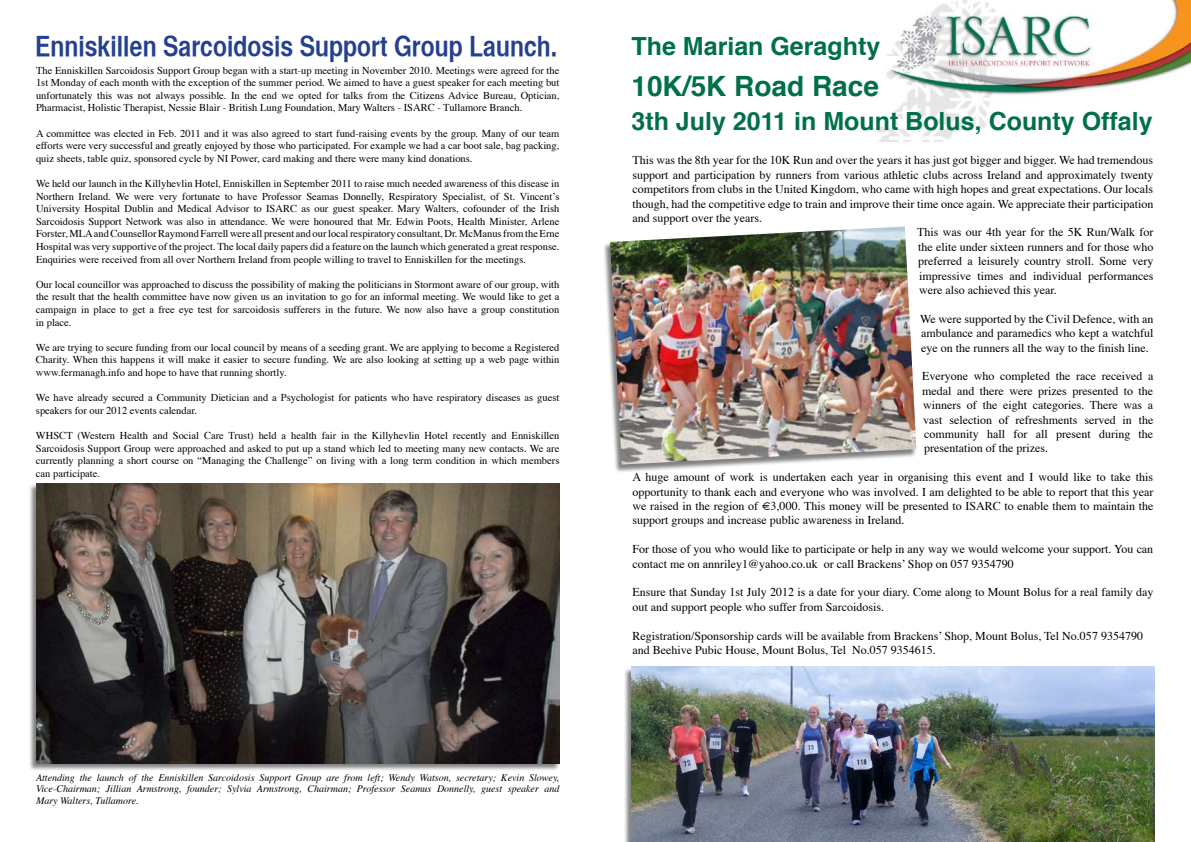
<style>
.page{position:relative;width:1191px;height:842px;background:#fff}
.page>*{position:absolute;margin:0;border:0;box-sizing:border-box;transform-origin:0 0}
.t1{font:28px "Helvetica CY Bold";color:#25408f}
.t2{font:700 28px "Helvetica";color:#00704a}
.t3{font:700 25px "Helvetica";color:#00704a}
.t4{font:12px/14.4px "Times";color:#000;text-align:justify}
.t5{font:10.5px/12.6px "Times";color:#000;text-align:justify}
.t6{font:italic 10px/11.5px "Times";color:#000;text-align:justify}
</style>
<div class="page">
<img style="left:876px;top:0;width:315px;height:141px">
<img style="left:631px;top:667px;width:524px;height:175px">
<div style="left:602px;top:227px;width:314px;height:246px;background:#000;opacity:.5"></div>
<img style="left:610px;top:226px;width:306px;height:239px">
<div style="left:28px;top:483px;width:532px;height:288px;background:#000;opacity:.5"></div>
<img style="left:36px;top:483px;width:523px;height:280px">
<h1 class="t1" style="left:35px;top:29px;width:523px">Enniskillen Sarcoidosis Support Group Launch.</h1>
<p class="t5" style="left:36px;top:63px;width:525px">The Enniskillen Sarcoidosis Support Group began with a start-up meeting in November 2010. Meetings were agreed for the 1st Monday of each month with the exception of the summer period. We aimed to have a guest speaker for each meeting but unfortunately this was not always possible. In the end we opted for talks from the Citizens Advice Bureau, Optician, Pharmacist, Holistic Therapist, Nessie Blair - British Lung Foundation, Mary Walters - ISARC - Tullamore Branch.</p>
<p class="t5" style="left:36px;top:126px;width:525px">A committee was elected in Feb. 2011 and it was also agreed to start fund-raising events by the group. Many of our team efforts were very successful and greatly enjoyed by those who participated. For example we had a car boot sale, bag packing, quiz sheets, table quiz, sponsored cycle by NI Power, card making and there were many kind donations.</p>
<p class="t5" style="left:36px;top:176px;width:525px">We held our launch in the Killyhevlin Hotel, Enniskillen in September 2011 to raise much needed awareness of this disease in Northern Ireland. We were very fortunate to have Professor Seamas Donnelly, Respiratory Specialist, of St. Vincent’s University Hospital Dublin and Medical Advisor to ISARC as our guest speaker. Mary Walters, cofounder of the Irish Sarcoidosis Support Network was also in attendance. We were honoured that Mr. Edwin Poots, Health Minister, Arlene Forster, MLA and Counsellor Raymond Farrell were all present and our local respiratory consultant, Dr. McManus from the Erne Hospital was very supportive of the project. The local daily papers did a feature on the launch which generated a great response.<br>Enquiries were received from all over Northern Ireland from people willing to travel to Enniskillen for the meetings.</p>
<p class="t5" style="left:36px;top:277px;width:525px">Our local councillor was approached to discuss the possibility of making the politicians in Stormont aware of our group, with the result that the health committee have now given us an invitation to go for an informal meeting. We would like to get a campaign in place to get a free eye test for sarcoidosis sufferers in the future. We now also have a group constitution in place.</p>
<p class="t5" style="left:36px;top:340px;width:525px">We are trying to secure funding from our local council by means of a seeding grant. We are applying to become a Registered Charity. When this happens it will make it easier to secure funding. We are also looking at setting up a web page within www.fermanagh.info and hope to have that running shortly.</p>
<p class="t5" style="left:36px;top:391px;width:525px">We have already secured a Community Dietician and a Psychologist for patients who have respiratory diseases as guest speakers for our 2012 events calendar.</p>
<p class="t5" style="left:36px;top:428px;width:525px">WHSCT (Western Health and Social Care Trust) held a health fair in the Killyhevlin Hotel recently and Enniskillen Sarcoidosis Support Group were approached and asked to put up a stand which led to meeting many new contacts. We are currently planning a short course on “Managing the Challenge” on living with a long term condition in which members can participate.</p>
<p class="t6" style="left:36px;top:771px;width:525px">Attending the launch of the Enniskillen Sarcoidosis Support Group are from left; Wendy Watson, secretary; Kevin Slowey, Vice-Chairman; Jillian Armstrong, founder; Sylvia Armstrong, Chairman; Professor Seamus Donnelly, guest speaker and Mary Walters, Tullamore.</p>
<h2 class="t3" style="left:631px;top:24px;width:250px">The Marian Geraghty</h2>
<h1 class="t2" style="left:631px;top:61px;width:249px">10K/5K Road Race</h1>
<h2 class="t3" style="left:631px;top:99px;width:522px">3th July 2011 in Mount Bolus, County Offaly</h2>
<p class="t4" style="left:632px;top:152px;width:522px">This was the 8th year for the 10K Run and over the years it has just got bigger and bigger. We had tremendous</p>
<p class="t4" style="left:632px;top:166px;width:522px">support and participation by runners from various athletic clubs across Ireland and approximately twenty</p>
<p class="t4" style="left:632px;top:181px;width:522px">competitors from clubs in the United Kingdom, who came with high hopes and great expectations. Our locals</p>
<p class="t4" style="left:632px;top:195px;width:522px">though, had the competitive edge to train and improve their time once again. We appreciate their participation</p>
<p class="t4" style="left:632px;top:210px;width:131px">and support over the years.</p>
<p class="t4" style="left:917px;top:224px;width:238px">This was our 4th year for the 5K Run/Walk for</p>
<p class="t4" style="left:918px;top:238px;width:236px">the elite under sixteen runners and for those who</p>
<p class="t4" style="left:918px;top:253px;width:237px">preferred a leisurely country stroll. Some very</p>
<p class="t4" style="left:919px;top:267px;width:236px">impressive times and individual performances</p>
<p class="t4" style="left:919px;top:282px;width:139px">were also achieved this year.</p>
<p class="t4" style="left:920px;top:310px;width:235px">We were supported by the Civil Defence, with an ambulance and paramedics who kept a watchful eye on the runners all the way to the finish line.</p>
<p class="t4" style="left:922px;top:368px;width:233px">Everyone who completed the race received a medal and there were prizes presented to the winners of the eight categories. There was a vast selection of refreshments served in the community hall for all present during the presentation of the prizes.</p>
<p class="t4" style="left:632px;top:469px;width:522px">A huge amount of work is undertaken each year in organising this event and I would like to take this opportunity to thank each and everyone who was involved. I am delighted to be able to report that this year we raised in the region of €3,000. This money will be presented to ISARC to enable them to maintain the support groups and increase public awareness in Ireland.</p>
<p class="t4" style="left:632px;top:541px;width:522px">For those of you who would like to participate or help in any way we would welcome your support. You can contact me on annriley1@yahoo.co.uk or call Brackens’ Shop on 057 9354790</p>
<p class="t4" style="left:632px;top:584px;width:522px">Ensure that Sunday 1st July 2012 is a date for your diary. Come along to Mount Bolus for a real family day out and support people who suffer from Sarcoidosis.</p>
<p class="t4" style="left:632px;top:627px;width:512px">Registration/Sponsorship cards will be available from Brackens’ Shop, Mount Bolus, Tel No.057 9354790 and Beehive Pubic House, Mount Bolus, Tel No.057 9354615.</p>
</div>
